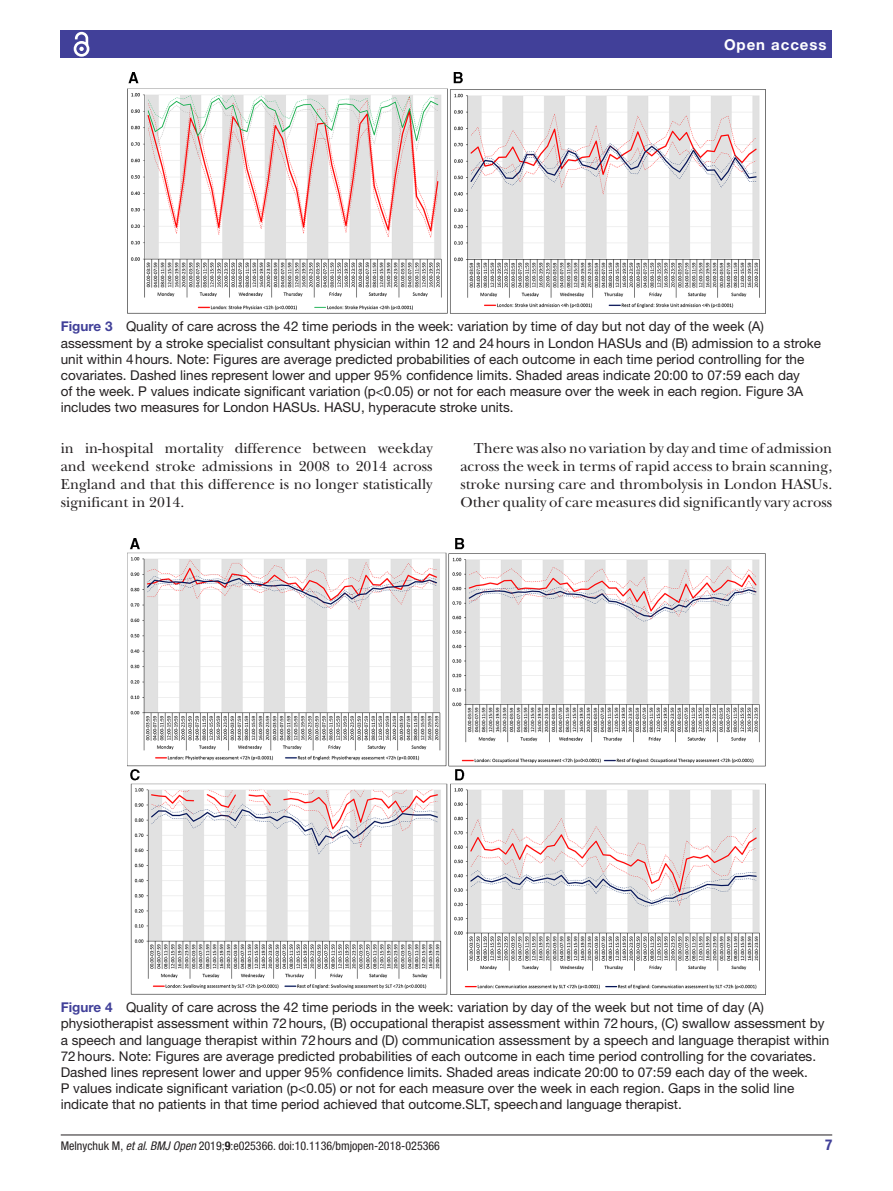
<style>
.page{position:relative;width:893px;height:1191px;background:#fff}
.page>*{position:absolute;margin:0;border:0;box-sizing:border-box;transform-origin:0 0}
.t1{font:15px/18px "New Baskerville";color:#231f20;text-align:justify}
.t2{font:700 15px "Helvetica Neue LT Std";letter-spacing:.065em;color:#fff}
.t3{font:700 condensed 15px "Helvetica Neue LT Std";color:#414099}
.t4{font:13.5px/16.2px "Helvetica Neue LT Std";color:#231f20}
.t5{font:condensed 12px "Helvetica Neue LT Std";color:#231f20}
.s1{font-weight:700;color:#414099}
.s2{font-style:italic}
.s3{font-weight:700}
</style>
<div class="page">
<hr style="left:61px;top:1134px;width:771px;height:1px;background:#231f20">
<div style="left:61px;top:31px;width:771px;height:27px;background:#414099"></div>
<svg style="left:73px;top:31px;width:17px;height:26px"></svg>
<img style="left:127px;top:73px;width:638px;height:241px">
<img style="left:127px;top:538px;width:638px;height:456px">
<p class="t2" style="left:724px;top:35px;width:104px">Open access</p>
<p class="t4" style="left:61px;top:318px;width:762px"><span class="s1">Figure 3</span> Quality of care across the 42 time periods in the week: variation by time of day but not day of the week (A) assessment by a stroke specialist consultant physician within 12 and 24hours in London HASUs and (B) admission to a stroke unit within 4hours. Note: Figures are average predicted probabilities of each outcome in each time period controlling for the covariates. Dashed lines represent lower and upper 95% confidence limits. Shaded areas indicate 20:00 to 07:59 each day<br>of the week. P values indicate significant variation (p&lt;0.05) or not for each measure over the week in each region. Figure 3A includes two measures for London HASUs. HASU, hyperacute stroke units.</p>
<p class="t1" style="left:61px;top:439px;width:373px">in in-hospital mortality difference between weekday and weekend stroke admissions in 2008 to 2014 across England and that this difference is no longer statistically significant in 2014.</p>
<p class="t1" style="left:460px;top:439px;width:373px;text-indent:13px">There was also no variation by day and time of admission across the week in terms of rapid access to brain scanning, stroke nursing care and thrombolysis in London HASUs.<br>Other quality of care measures did significantly vary across</p>
<p class="t4" style="left:61px;top:999px;width:770px"><span class="s1">Figure 4</span> Quality of care across the 42 time periods in the week: variation by day of the week but not time of day (A) physiotherapist assessment within 72hours, (B) occupational therapist assessment within 72hours, (C) swallow assessment by a speech and language therapist within 72hours and (D) communication assessment by a speech and language therapist within 72hours. Note: Figures are average predicted probabilities of each outcome in each time period controlling for the covariates.<br>Dashed lines represent lower and upper 95% confidence limits. Shaded areas indicate 20:00 to 07:59 each day of the week.<br>P values indicate significant variation (p&lt;0.05) or not for each measure over the week in each region. Gaps in the solid line indicate that no patients in that time period achieved that outcome.SLT, speechand language therapist.</p>
<p class="t5" style="left:61px;top:1138px;width:381px">Melnychuk M, <span class="s2">et al</span>. <span class="s2">BMJ Open</span> 2019;<span class="s3">9</span>:e025366. doi:10.1136/bmjopen-2018-025366</p>
<p class="t3" style="left:825px;top:1135px;width:9px">7</p>
</div>
